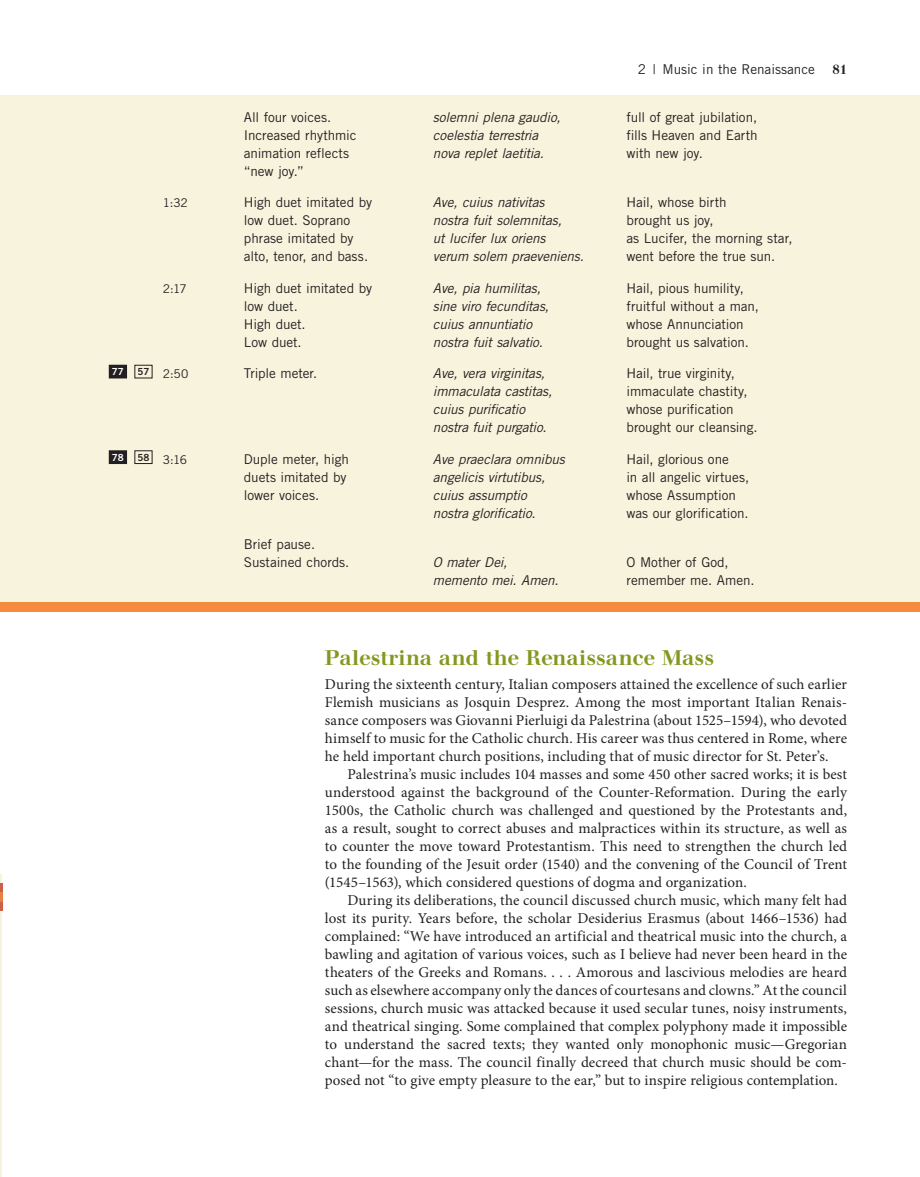
<style>
.page{position:relative;width:920px;height:1177px;background:#fff}
.page>*{position:absolute;margin:0;border:0;box-sizing:border-box;transform-origin:0 0}
.t1{font:500 21px "Walbaum";letter-spacing:.01em;color:#83981f}
.t2{font:15px/18px "Minion Pro";color:#231f20;text-align:justify}
.t3{font:13.5px/18px "Trade Gothic LT Std";letter-spacing:-.005em;color:#231f20}
.t4{font:italic 13.5px "Trade Gothic LT Std";letter-spacing:-.015em;color:#231f20}
.t5{font:500 13.5px "Walbaum";color:#231f20}
.t6{font:12px "Trade Gothic LT Std";letter-spacing:-.035em;color:#231f20}
</style>
<div class="page">
<hr style="left:0;top:874px;width:2px;height:302px;background:#f7f3dd">
<hr style="left:0;top:883px;width:3px;height:27px;background:#cb6146">
<svg style="left:0;top:892px;width:3px;height:9px"></svg>
<div style="left:1px;top:95px;width:919px;height:507px;background:#f7f3dd"></div>
<div style="left:1px;top:602px;width:919px;height:9px;background:#f58b3c"></div>
<div style="left:109px;top:365px;width:18px;height:13px;background:#231f20"></div>
<div style="left:134px;top:365px;width:18px;height:13px;border:1px solid #231f20"></div>
<div style="left:109px;top:451px;width:18px;height:12px;background:#231f20"></div>
<div style="left:109px;top:450px;width:18px;height:14px;border:1px solid #231f20"></div>
<div style="left:134px;top:450px;width:18px;height:14px;border:1px solid #231f20"></div>
<p class="t3" style="left:638px;top:61px;width:179px">2 | Music in the Renaissance</p>
<p class="t5" style="left:832px;top:64px;width:16px">81</p>
<p class="t3" style="left:244px;top:109px;width:89px">All four voices.</p>
<p class="t4" style="left:433px;top:112px;width:129px">solemni plena gaudio,</p>
<p class="t3" style="left:626px;top:109px;width:132px">full of great jubilation,</p>
<p class="t3" style="left:244px;top:127px;width:114px">Increased rhythmic</p>
<p class="t4" style="left:433px;top:130px;width:107px">coelestia terrestria</p>
<p class="t3" style="left:626px;top:127px;width:132px">fills Heaven and Earth</p>
<p class="t3" style="left:244px;top:145px;width:107px">animation reflects</p>
<p class="t4" style="left:433px;top:148px;width:112px">nova replet laetitia.</p>
<p class="t3" style="left:626px;top:145px;width:78px">with new joy.</p>
<p class="t3" style="left:244px;top:163px;width:62px">“new joy.”</p>
<p class="t6" style="left:163px;top:199px;width:26px">1:32</p>
<p class="t3" style="left:244px;top:195px;width:130px">High duet imitated by</p>
<p class="t4" style="left:433px;top:197px;width:113px">Ave, cuius nativitas</p>
<p class="t3" style="left:626px;top:195px;width:102px">Hail, whose birth</p>
<p class="t3" style="left:244px;top:213px;width:108px">low duet. Soprano</p>
<p class="t4" style="left:433px;top:215px;width:130px">nostra fuit solemnitas,</p>
<p class="t3" style="left:626px;top:213px;width:89px">brought us joy,</p>
<p class="t3" style="left:244px;top:231px;width:111px">phrase imitated by</p>
<p class="t4" style="left:433px;top:233px;width:114px">ut lucifer lux oriens</p>
<p class="t3" style="left:626px;top:231px;width:167px">as Lucifer, the morning star,</p>
<p class="t3" style="left:244px;top:249px;width:126px">alto, tenor, and bass.</p>
<p class="t4" style="left:433px;top:251px;width:152px">verum solem praeveniens.</p>
<p class="t3" style="left:626px;top:249px;width:150px">went before the true sun.</p>
<p class="t6" style="left:163px;top:284px;width:25px">2:17</p>
<p class="t3" style="left:244px;top:280px;width:130px">High duet imitated by</p>
<p class="t4" style="left:433px;top:283px;width:109px">Ave, pia humilitas,</p>
<p class="t3" style="left:626px;top:280px;width:119px">Hail, pious humility,</p>
<p class="t3" style="left:244px;top:298px;width:55px">low duet.</p>
<p class="t4" style="left:433px;top:301px;width:118px">sine viro fecunditas,</p>
<p class="t3" style="left:626px;top:298px;width:134px">fruitful without a man,</p>
<p class="t3" style="left:244px;top:316px;width:63px">High duet.</p>
<p class="t4" style="left:433px;top:319px;width:101px">cuius annuntiatio</p>
<p class="t3" style="left:626px;top:316px;width:119px">whose Annunciation</p>
<p class="t3" style="left:244px;top:334px;width:59px">Low duet.</p>
<p class="t4" style="left:433px;top:337px;width:111px">nostra fuit salvatio.</p>
<p class="t3" style="left:626px;top:334px;width:124px">brought us salvation.</p>
<p class="t6" style="left:112px;top:370px;width:78px"><sup>77</sup> <sup>57</sup> 2:50</p>
<p class="t3" style="left:244px;top:366px;width:75px">Triple meter.</p>
<p class="t4" style="left:433px;top:368px;width:114px">Ave, vera virginitas,</p>
<p class="t3" style="left:626px;top:366px;width:110px">Hail, true virginity,</p>
<p class="t4" style="left:433px;top:386px;width:121px">immaculata castitas,</p>
<p class="t3" style="left:626px;top:384px;width:123px">immaculate chastity,</p>
<p class="t4" style="left:433px;top:404px;width:94px">cuius purificatio</p>
<p class="t3" style="left:626px;top:402px;width:109px">whose purification</p>
<p class="t4" style="left:433px;top:422px;width:115px">nostra fuit purgatio.</p>
<p class="t3" style="left:626px;top:420px;width:133px">brought our cleansing.</p>
<p class="t6" style="left:112px;top:455px;width:77px"><sup>78</sup> <sup>58</sup> 3:16</p>
<p class="t3" style="left:244px;top:451px;width:106px">Duple meter, high</p>
<p class="t4" style="left:433px;top:454px;width:133px">Ave praeclara omnibus</p>
<p class="t3" style="left:626px;top:451px;width:104px">Hail, glorious one</p>
<p class="t3" style="left:244px;top:469px;width:104px">duets imitated by</p>
<p class="t4" style="left:433px;top:472px;width:114px">angelicis virtutibus,</p>
<p class="t3" style="left:626px;top:469px;width:124px">in all angelic virtues,</p>
<p class="t3" style="left:244px;top:487px;width:77px">lower voices.</p>
<p class="t4" style="left:433px;top:490px;width:95px">cuius assumptio</p>
<p class="t3" style="left:626px;top:487px;width:111px">whose Assumption</p>
<p class="t4" style="left:433px;top:508px;width:104px">nostra glorificatio.</p>
<p class="t3" style="left:626px;top:505px;width:123px">was our glorification.</p>
<p class="t3" style="left:244px;top:536px;width:107px">Brief pause.<br>Sustained chords.</p>
<p class="t4" style="left:433px;top:557px;width:76px">O mater Dei,</p>
<p class="t3" style="left:626px;top:554px;width:104px">O Mother of God,</p>
<p class="t4" style="left:433px;top:575px;width:127px">memento mei. Amen.</p>
<p class="t3" style="left:626px;top:572px;width:129px">remember me. Amen.</p>
<h1 class="t1" style="left:325px;top:650px;width:391px">Palestrina and the Renaissance Mass</h1>
<p class="t2" style="left:325px;top:676px;width:524px">During the sixteenth century, Italian composers attained the excellence of such earlier Flemish musicians as Josquin Desprez. Among the most important Italian Renais&shy;sance composers was Giovanni Pierluigi da Palestrina (about 1525–1594), who devoted himself to music for the Catholic church. His career was thus centered in Rome, where he held important church positions, including that of music director for St. Peter’s.</p>
<p class="t2" style="left:325px;top:766px;width:524px;text-indent:22px">Palestrina’s music includes 104 masses and some 450 other sacred works; it is best understood against the background of the Counter-Reformation. During the early 1500s, the Catholic church was challenged and questioned by the Protestants and, as a result, sought to correct abuses and malpractices within its structure, as well as to counter the move toward Protestantism. This need to strengthen the church led to the founding of the Jesuit order (1540) and the convening of the Council of Trent (1545–1563), which considered questions of dogma and organization.</p>
<p class="t2" style="left:325px;top:892px;width:524px;text-indent:22px">During its deliberations, the council discussed church music, which many felt had lost its purity. Years before, the scholar Desiderius Erasmus (about 1466–1536) had complained: “We have introduced an artificial and theatrical music into the church, a bawling and agitation of various voices, such as I believe had never been heard in the theaters of the Greeks and Romans. . . . Amorous and lascivious melodies are heard such as elsewhere accompany only the dances of courtesans and clowns.” At the council sessions, church music was attacked because it used secular tunes, noisy instruments, and theatrical singing. Some complained that complex polyphony made it impossible to understand the sacred texts; they wanted only monophonic music—Gregorian chant—for the mass. The council finally decreed that church music should be com&shy;posed not “to give empty pleasure to the ear,” but to inspire religious contemplation.</p>
</div>
